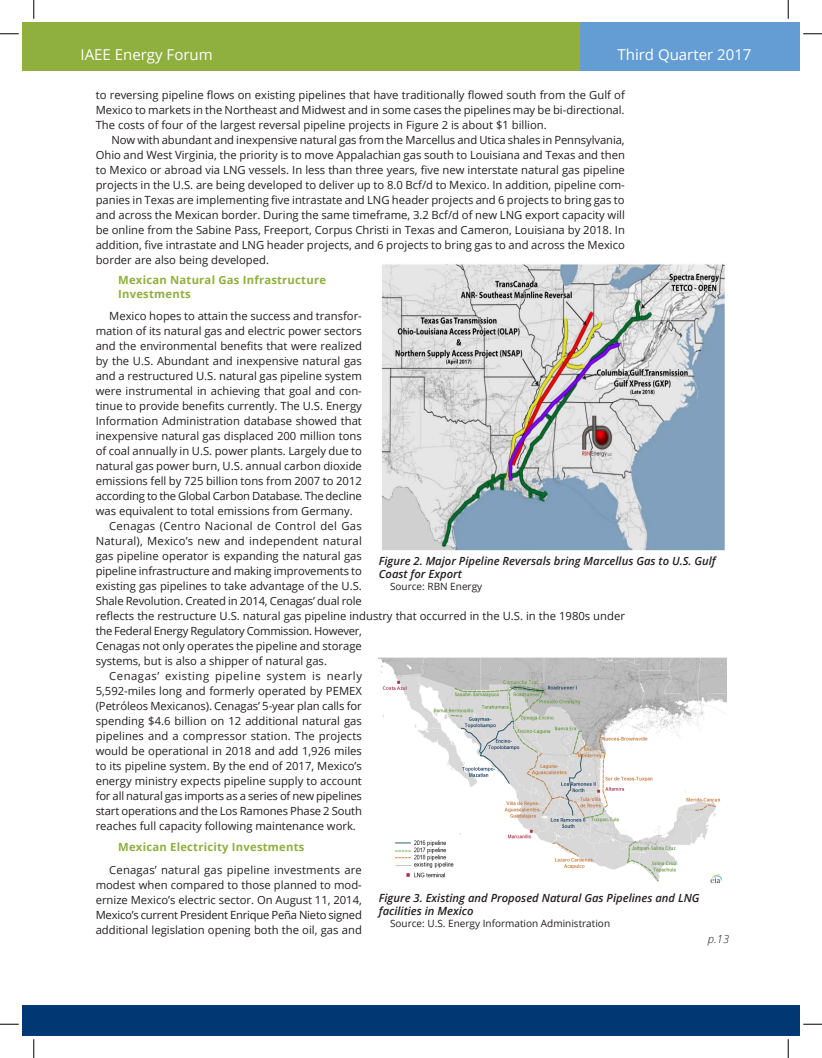
<style>
.page{position:relative;width:822px;height:1058px;background:#fff}
.page>*{position:absolute;margin:0;border:0;box-sizing:border-box;transform-origin:0 0}
.t1{font:15px "Open Sans";color:#fff}
.t2{font:11.25px/15px "Open Sans";color:#231f20;text-align:justify}
.t3{font:11.25px/15px "Open Sans";color:#222;text-align:justify}
.t4{font:italic 600 11.25px/13.5px "Open Sans";color:#231f20}
.t5{font:11.25px "Open Sans";letter-spacing:-.02em;color:#231f20}
.t6{font:700 11.25px/13.5px "Open Sans";letter-spacing:.02em;color:#8faf3e}
.t7{font:11.25px "Open Sans";letter-spacing:.02em;color:#231f20}
.t8{font:11.25px "Open Sans";letter-spacing:.05em;color:#231f20}
.t9{font:11.25px "Open Sans";letter-spacing:.025em;color:#231f20}
.t10{font:italic 300 11.25px "Open Sans";color:#231f20}
.t11{font:10px "Open Sans";color:#231f20}
.s1{color:#231f20}
</style>
<div class="page">
<div style="left:22px;top:1004px;width:12px;height:31px;background:#013874"></div>
<div style="left:22px;top:22px;width:12px;height:49px;background:#8faf3e"></div>
<div style="left:34px;top:1004px;width:765px;height:31px;background:#013874"></div>
<div style="left:34px;top:22px;width:546px;height:49px;background:#8faf3e"></div>
<div style="left:580px;top:22px;width:219px;height:49px;background:#639dd4"></div>
<img style="left:382px;top:264px;width:343px;height:287px">
<img style="left:378px;top:657px;width:348px;height:226px">
<svg style="left:0;top:33px;width:19px;height:2px"></svg>
<svg style="left:803px;top:33px;width:18px;height:2px"></svg>
<svg style="left:0;top:1023px;width:19px;height:2px"></svg>
<svg style="left:803px;top:1023px;width:18px;height:2px"></svg>
<svg style="left:33px;top:0;width:2px;height:19px"></svg>
<svg style="left:33px;top:1039px;width:2px;height:19px"></svg>
<svg style="left:787px;top:0;width:1px;height:19px"></svg>
<svg style="left:787px;top:1039px;width:1px;height:19px"></svg>
<h1 class="t1" style="left:80px;top:44px;width:134px">IAEE Energy Forum</h1>
<h1 class="t1" style="left:617px;top:44px;width:135px">Third Quarter 2017</h1>
<p class="t2" style="left:96px;top:87px;width:530px">to reversing pipeline flows on existing pipelines that have traditionally flowed south from the Gulf of Mexico to markets in the Northeast and Midwest and in some cases the pipelines may be bi-directional.<br>The costs of four of the largest reversal pipeline projects in Figure 2 is about $1 billion.</p>
<p class="t2" style="left:96px;top:132px;width:530px;text-indent:16px">Now with abundant and inexpensive natural gas from the Marcellus and Utica shales in Pennsylvania, Ohio and West Virginia, the priority is to move Appalachian gas south to Louisiana and Texas and then to Mexico or abroad via LNG vessels. In less than three years, five new interstate natural gas pipeline projects in the U.S. are being developed to deliver up to 8.0 Bcf/d to Mexico. In addition, pipeline com&shy;panies in Texas are implementing five intrastate and LNG header projects and 6 projects to bring gas to and across the Mexican border. During the same timeframe, 3.2 Bcf/d of new LNG export capacity will be online from the Sabine Pass, Freeport, Corpus Christi in Texas and Cameron, Louisiana by 2018. In addition, five intrastate and LNG header projects, and 6 projects to bring gas to and across the Mexico border are also being developed.</p>
<p class="t6" style="left:118px;top:273px;width:209px">Mexican Natural Gas Infrastructure<br>Investments</p>
<p class="t2" style="left:109px;top:308px;width:254px">Mexico hopes to attain the success and transfor-</p>
<p class="t2" style="left:96px;top:323px;width:267px">mation of its natural gas and electric power sectors</p>
<p class="t2" style="left:96px;top:338px;width:267px">and the environmental benefits that were realized</p>
<p class="t2" style="left:96px;top:353px;width:267px">by the U.S. Abundant and inexpensive natural gas</p>
<p class="t2" style="left:96px;top:368px;width:267px">and a restructured U.S. natural gas pipeline system</p>
<p class="t2" style="left:96px;top:383px;width:267px">were instrumental in achieving that goal and con-</p>
<p class="t2" style="left:96px;top:398px;width:267px">tinue to provide benefits currently. The U.S. Energy</p>
<p class="t2" style="left:96px;top:413px;width:267px">Information Administration database showed that</p>
<p class="t2" style="left:96px;top:428px;width:267px">inexpensive natural gas displaced 200 million tons</p>
<p class="t2" style="left:96px;top:443px;width:267px">of coal annually in U.S. power plants. Largely due to</p>
<p class="t2" style="left:96px;top:458px;width:267px">natural gas power burn, U.S. annual carbon dioxide</p>
<p class="t2" style="left:96px;top:473px;width:268px">emissions fell by 725 billion tons from 2007 to 2012</p>
<p class="t5" style="left:96px;top:488px;width:267px">according to the Global Carbon Database. The decline</p>
<p class="t2" style="left:96px;top:503px;width:258px">was equivalent to total emissions from Germany.</p>
<p class="t9" style="left:109px;top:518px;width:254px">Cenagas (Centro Nacional de Control del Gas</p>
<p class="t7" style="left:96px;top:533px;width:267px">Natural), Mexico’s new and independent natural</p>
<p class="t2" style="left:96px;top:548px;width:267px">gas pipeline operator is expanding the natural gas</p>
<p class="t2" style="left:96px;top:563px;width:267px">pipeline infrastructure and making improvements to</p>
<p class="t2" style="left:96px;top:578px;width:267px">existing gas pipelines to take advantage of the U.S.</p>
<p class="t2" style="left:96px;top:593px;width:267px">Shale Revolution. Created in 2014, Cenagas’ dual role</p>
<p class="t2" style="left:96px;top:608px;width:530px">reflects the restructure U.S. natural gas pipeline industry that occurred in the U.S. in the 1980s under</p>
<p class="t5" style="left:96px;top:623px;width:268px">the Federal Energy Regulatory Commission. However,</p>
<p class="t2" style="left:96px;top:638px;width:267px">Cenagas not only operates the pipeline and storage</p>
<p class="t2" style="left:96px;top:653px;width:233px">systems, but is also a shipper of natural gas.</p>
<p class="t8" style="left:109px;top:668px;width:254px">Cenagas’ existing pipeline system is nearly</p>
<p class="t2" style="left:96px;top:683px;width:267px">5,592-miles long and formerly operated by PEMEX</p>
<p class="t2" style="left:96px;top:698px;width:267px">(Petróleos Mexicanos). Cenagas’ 5-year plan calls for</p>
<p class="t2" style="left:96px;top:713px;width:268px">spending $4.6 billion on 12 additional natural gas</p>
<p class="t2" style="left:96px;top:728px;width:267px">pipelines and a compressor station. The projects</p>
<p class="t2" style="left:96px;top:743px;width:267px">would be operational in 2018 and add 1,926 miles</p>
<p class="t2" style="left:96px;top:758px;width:267px">to its pipeline system. By the end of 2017, Mexico’s</p>
<p class="t2" style="left:96px;top:773px;width:267px">energy ministry expects pipeline supply to account</p>
<p class="t2" style="left:96px;top:788px;width:268px">for all natural gas imports as a series of new pipelines</p>
<p class="t2" style="left:96px;top:803px;width:268px">start operations and the Los Ramones Phase 2 South</p>
<p class="t2" style="left:96px;top:818px;width:262px">reaches full capacity following maintenance work.</p>
<p class="t6" style="left:118px;top:840px;width:188px">Mexican Electricity Investments</p>
<p class="t3" style="left:96px;top:861px;width:267px;text-indent:13px">Cenagas’ natural gas pipeline investments are modest when compared to those planned to mod&shy;ernize Mexico’s electric sector. <span class="s1">On August 11, 2014, Mexico’s current President Enrique Peña Nieto signed additional legislation opening both the oil, gas and</span></p>
<p class="t4" style="left:378px;top:553px;width:338px">Figure 2. Major Pipeline Reversals bring Marcellus Gas to U.S. Gulf<br>Coast for Export</p>
<p class="t11" style="left:390px;top:579px;width:94px">Source: RBN Energy</p>
<p class="t4" style="left:378px;top:890px;width:322px">Figure 3. Existing and Proposed Natural Gas Pipelines and LNG facilities in Mexico</p>
<p class="t11" style="left:390px;top:917px;width:221px">Source: U.S. Energy Information Administration</p>
<p class="t10" style="left:707px;top:931px;width:23px">p.13</p>
</div>
